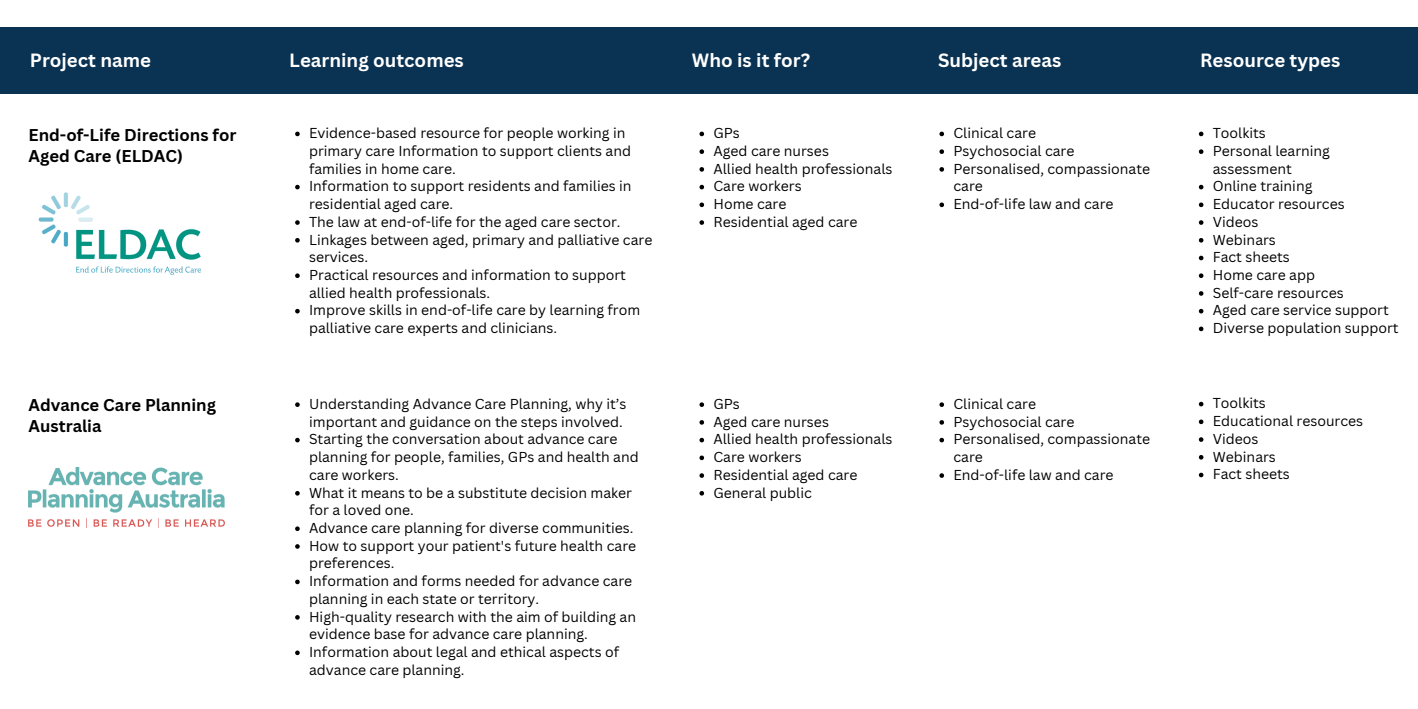
<style>
.page{position:relative;width:1418px;height:709px;background:#fff}
.page>*{position:absolute;margin:0;border:0;box-sizing:border-box;transform-origin:0 0}
.t1{font:700 18.64px "Canva Sans";color:#fff}
.t2{font:700 16.62px/21px "Canva Sans";color:#000}
.t3{font:14px/17.7px "Canva Sans";color:#000}
</style>
<div class="page">
<div style="left:0;top:28px;width:1418px;height:66px;background:#0a3252"></div>
<img style="left:38px;top:192px;width:163px;height:83px">
<img style="left:29px;top:468px;width:195px;height:59px">
<svg style="left:295px;top:132px;width:5px;height:4px"></svg>
<svg style="left:295px;top:185px;width:5px;height:4px"></svg>
<svg style="left:295px;top:220px;width:5px;height:5px"></svg>
<svg style="left:295px;top:238px;width:5px;height:4px"></svg>
<svg style="left:295px;top:273px;width:5px;height:5px"></svg>
<svg style="left:295px;top:309px;width:5px;height:4px"></svg>
<svg style="left:699px;top:132px;width:5px;height:4px"></svg>
<svg style="left:699px;top:149px;width:5px;height:5px"></svg>
<svg style="left:699px;top:167px;width:5px;height:5px"></svg>
<svg style="left:699px;top:185px;width:5px;height:4px"></svg>
<svg style="left:699px;top:202px;width:5px;height:5px"></svg>
<svg style="left:699px;top:220px;width:5px;height:5px"></svg>
<svg style="left:939px;top:132px;width:5px;height:4px"></svg>
<svg style="left:939px;top:149px;width:5px;height:5px"></svg>
<svg style="left:939px;top:167px;width:5px;height:5px"></svg>
<svg style="left:939px;top:202px;width:5px;height:5px"></svg>
<svg style="left:1198px;top:132px;width:5px;height:4px"></svg>
<svg style="left:1198px;top:149px;width:5px;height:5px"></svg>
<svg style="left:1198px;top:185px;width:5px;height:4px"></svg>
<svg style="left:1198px;top:202px;width:5px;height:5px"></svg>
<svg style="left:1198px;top:220px;width:5px;height:5px"></svg>
<svg style="left:1198px;top:238px;width:5px;height:4px"></svg>
<svg style="left:1198px;top:256px;width:5px;height:4px"></svg>
<svg style="left:1198px;top:273px;width:5px;height:5px"></svg>
<svg style="left:1198px;top:291px;width:5px;height:5px"></svg>
<svg style="left:1198px;top:309px;width:5px;height:4px"></svg>
<svg style="left:1198px;top:326px;width:5px;height:5px"></svg>
<svg style="left:295px;top:402px;width:5px;height:5px"></svg>
<svg style="left:295px;top:438px;width:5px;height:4px"></svg>
<svg style="left:295px;top:491px;width:5px;height:4px"></svg>
<svg style="left:295px;top:526px;width:5px;height:5px"></svg>
<svg style="left:295px;top:544px;width:5px;height:5px"></svg>
<svg style="left:295px;top:579px;width:5px;height:5px"></svg>
<svg style="left:295px;top:615px;width:5px;height:4px"></svg>
<svg style="left:295px;top:650px;width:5px;height:5px"></svg>
<svg style="left:699px;top:402px;width:5px;height:5px"></svg>
<svg style="left:699px;top:420px;width:5px;height:5px"></svg>
<svg style="left:699px;top:438px;width:5px;height:4px"></svg>
<svg style="left:699px;top:455px;width:5px;height:5px"></svg>
<svg style="left:699px;top:473px;width:5px;height:5px"></svg>
<svg style="left:699px;top:491px;width:5px;height:4px"></svg>
<svg style="left:939px;top:402px;width:5px;height:5px"></svg>
<svg style="left:939px;top:420px;width:5px;height:5px"></svg>
<svg style="left:939px;top:438px;width:5px;height:4px"></svg>
<svg style="left:939px;top:473px;width:5px;height:5px"></svg>
<svg style="left:1198px;top:402px;width:5px;height:4px"></svg>
<svg style="left:1198px;top:419px;width:5px;height:5px"></svg>
<svg style="left:1198px;top:437px;width:5px;height:5px"></svg>
<svg style="left:1198px;top:455px;width:5px;height:4px"></svg>
<svg style="left:1198px;top:473px;width:5px;height:4px"></svg>
<p class="t1" style="left:30px;top:47px;width:123px">Project name</p>
<p class="t1" style="left:289px;top:47px;width:176px">Learning outcomes</p>
<p class="t1" style="left:692px;top:47px;width:120px">Who is it for?</p>
<p class="t1" style="left:938px;top:47px;width:125px">Subject areas</p>
<p class="t1" style="left:1200px;top:47px;width:142px">Resource types</p>
<h1 class="t2" style="left:29px;top:124px;width:209px">End-of-Life Directions for<br>Aged Care (ELDAC)</h1>
<h1 class="t3" style="left:309px;top:124px;width:323px">Evidence-based resource for people working in primary care Information to support clients and families in home care.</h1>
<h2 class="t3" style="left:309px;top:177px;width:324px">Information to support residents and families in residential aged care.</h2>
<p class="t3" style="left:309px;top:212px;width:313px">The law at end-of-life for the aged care sector.</p>
<p class="t3" style="left:309px;top:230px;width:345px">Linkages between aged, primary and palliative care services.</p>
<p class="t3" style="left:309px;top:266px;width:318px">Practical resources and information to support allied health professionals.</p>
<p class="t3" style="left:309px;top:301px;width:333px">Improve skills in end-of-life care by learning from palliative care experts and clinicians.</p>
<h1 class="t2" style="left:29px;top:394px;width:189px">Advance Care Planning<br>Australia</h1>
<p class="t3" style="left:309px;top:395px;width:319px">Understanding Advance Care Planning, why it’s important and guidance on the steps involved.</p>
<p class="t3" style="left:309px;top:430px;width:331px">Starting the conversation about advance care planning for people, families, GPs and health and care workers.</p>
<p class="t3" style="left:309px;top:483px;width:324px">What it means to be a substitute decision maker for a loved one.</p>
<h2 class="t3" style="left:309px;top:519px;width:326px">Advance care planning for diverse communities.</h2>
<p class="t3" style="left:309px;top:536px;width:329px">How to support your patient's future health care preferences.</p>
<p class="t3" style="left:309px;top:572px;width:325px">Information and forms needed for advance care planning in each state or territory.</p>
<p class="t3" style="left:309px;top:607px;width:328px">High-quality research with the aim of building an evidence base for advance care planning.</p>
<p class="t3" style="left:309px;top:643px;width:311px">Information about legal and ethical aspects of advance care planning.</p>
<p class="t3" style="left:713px;top:124px;width:28px">GPs</p>
<p class="t3" style="left:713px;top:142px;width:117px">Aged care nurses</p>
<p class="t3" style="left:713px;top:159px;width:181px">Allied health professionals</p>
<p class="t3" style="left:713px;top:177px;width:90px">Care workers</p>
<p class="t3" style="left:713px;top:195px;width:74px">Home care</p>
<p class="t3" style="left:713px;top:212px;width:145px">Residential aged care</p>
<p class="t3" style="left:713px;top:395px;width:28px">GPs</p>
<p class="t3" style="left:713px;top:412px;width:117px">Aged care nurses</p>
<p class="t3" style="left:713px;top:430px;width:181px">Allied health professionals</p>
<p class="t3" style="left:713px;top:448px;width:90px">Care workers</p>
<p class="t3" style="left:713px;top:465px;width:145px">Residential aged care</p>
<p class="t3" style="left:713px;top:483px;width:100px">General public</p>
<p class="t3" style="left:953px;top:124px;width:84px">Clinical care</p>
<p class="t3" style="left:953px;top:142px;width:123px">Psychosocial care</p>
<p class="t3" style="left:953px;top:159px;width:198px">Personalised, compassionate care</p>
<p class="t3" style="left:953px;top:195px;width:162px">End-of-life law and care</p>
<p class="t3" style="left:953px;top:395px;width:84px">Clinical care</p>
<p class="t3" style="left:953px;top:412px;width:123px">Psychosocial care</p>
<p class="t3" style="left:953px;top:430px;width:198px">Personalised, compassionate care</p>
<p class="t3" style="left:953px;top:465px;width:162px">End-of-life law and care</p>
<p class="t3" style="left:1212px;top:124px;width:55px">Toolkits</p>
<p class="t3" style="left:1212px;top:142px;width:119px">Personal learning assessment</p>
<p class="t3" style="left:1212px;top:177px;width:101px">Online training</p>
<p class="t3" style="left:1212px;top:195px;width:133px">Educator resources</p>
<p class="t3" style="left:1212px;top:212px;width:47px">Videos</p>
<p class="t3" style="left:1212px;top:230px;width:65px">Webinars</p>
<p class="t3" style="left:1212px;top:248px;width:79px">Fact sheets</p>
<p class="t3" style="left:1212px;top:266px;width:104px">Home care app</p>
<p class="t3" style="left:1212px;top:283px;width:132px">Self-care resources</p>
<p class="t3" style="left:1212px;top:301px;width:177px">Aged care service support</p>
<p class="t3" style="left:1212px;top:319px;width:187px">Diverse population support</p>
<p class="t3" style="left:1212px;top:394px;width:55px">Toolkits</p>
<p class="t3" style="left:1212px;top:412px;width:152px">Educational resources</p>
<p class="t3" style="left:1212px;top:429px;width:47px">Videos</p>
<p class="t3" style="left:1212px;top:447px;width:65px">Webinars</p>
<p class="t3" style="left:1212px;top:465px;width:79px">Fact sheets</p>
</div>
